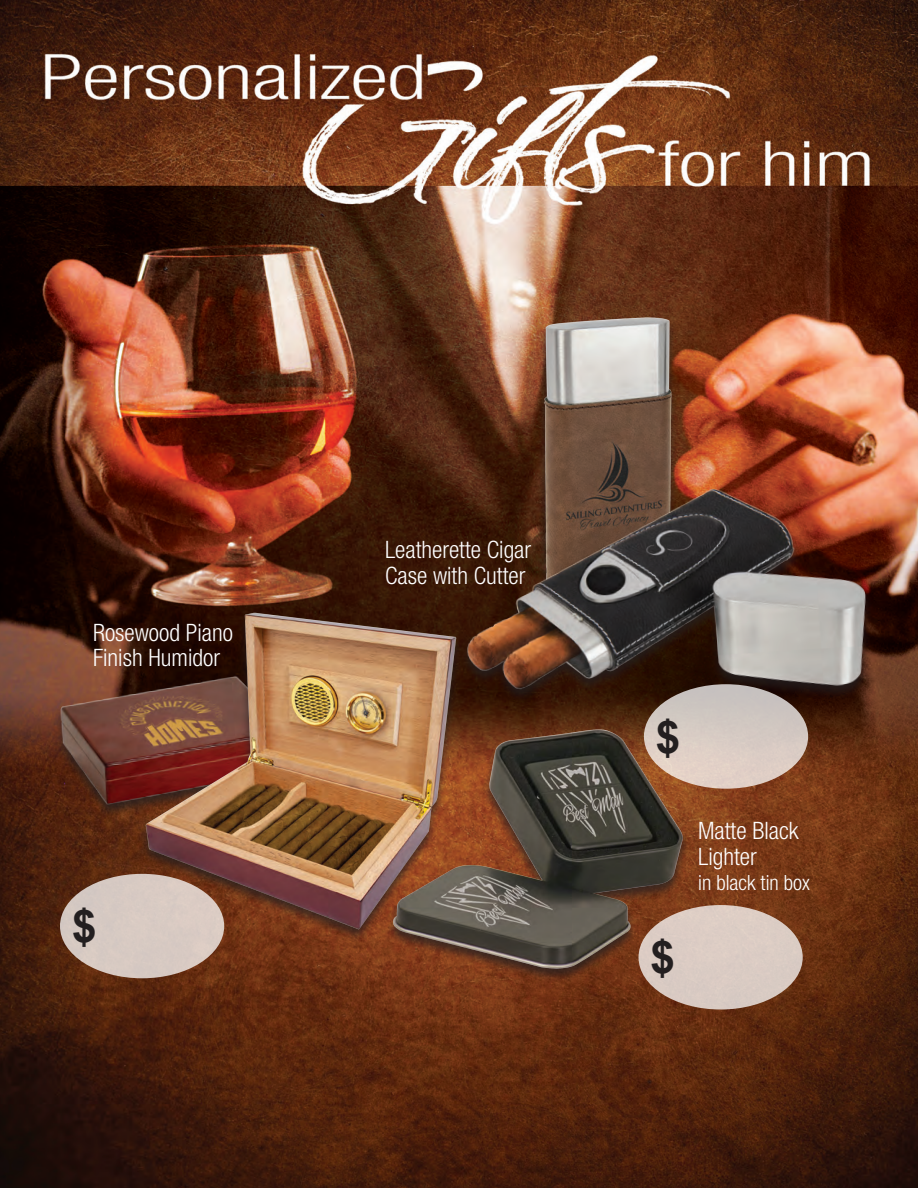
<style>
.page{position:relative;width:918px;height:1188px;background:#fff}
.page>*{position:absolute;margin:0;border:0;box-sizing:border-box;transform-origin:0 0}
.t1{font:700 45px "Arial";color:#231f20}
.t2{font:300 condensed 24px "Helvetica Neue LT Std";color:#fff}
.t3{font:300 condensed 21px "Helvetica Neue LT Std";color:#fff}
</style>
<div class="page">
<img style="left:0;top:0;width:918px;height:1188px">
<div style="left:536px;top:316px;width:143px;height:306px;background:#231f20;opacity:.75"></div>
<img style="left:543px;top:316px;width:130px;height:163px">
<div style="left:60px;top:874px;width:164px;height:104px;background:#d6c9c2;border-radius:50%"></div>
<img style="left:54px;top:667px;width:84px;height:146px">
<div style="left:138px;top:611px;width:325px;height:332px;background:#231f20;opacity:.75"></div>
<img style="left:145px;top:611px;width:312px;height:319px">
<img style="left:457px;top:479px;width:417px;height:254px">
<div style="left:386px;top:729px;width:304px;height:254px;background:#231f20;opacity:.75"></div>
<img style="left:388px;top:724px;width:300px;height:250px">
<div style="left:639px;top:905px;width:164px;height:105px;background:#dbcbc4;border-radius:50%"></div>
<div style="left:644px;top:684px;width:164px;height:105px;background:linear-gradient(to bottom,#c3bfbd,#e7d2c6);border-radius:50%"></div>
<p class="t2" style="left:93px;top:618px;width:141px">Rosewood Piano</p>
<p class="t2" style="left:93px;top:644px;width:129px">Finish Humidor</p>
<p class="t1" style="left:72px;top:897px;width:27px">$</p>
<p class="t2" style="left:385px;top:536px;width:148px">Leatherette Cigar</p>
<p class="t2" style="left:385px;top:561px;width:142px">Case with Cutter</p>
<p class="t1" style="left:656px;top:707px;width:27px">$</p>
<p class="t1" style="left:650px;top:928px;width:27px">$</p>
<p class="t2" style="left:698px;top:817px;width:102px">Matte Black</p>
<p class="t2" style="left:698px;top:842px;width:60px">Lighter</p>
<p class="t3" style="left:698px;top:871px;width:113px">in black tin box</p>
</div>
